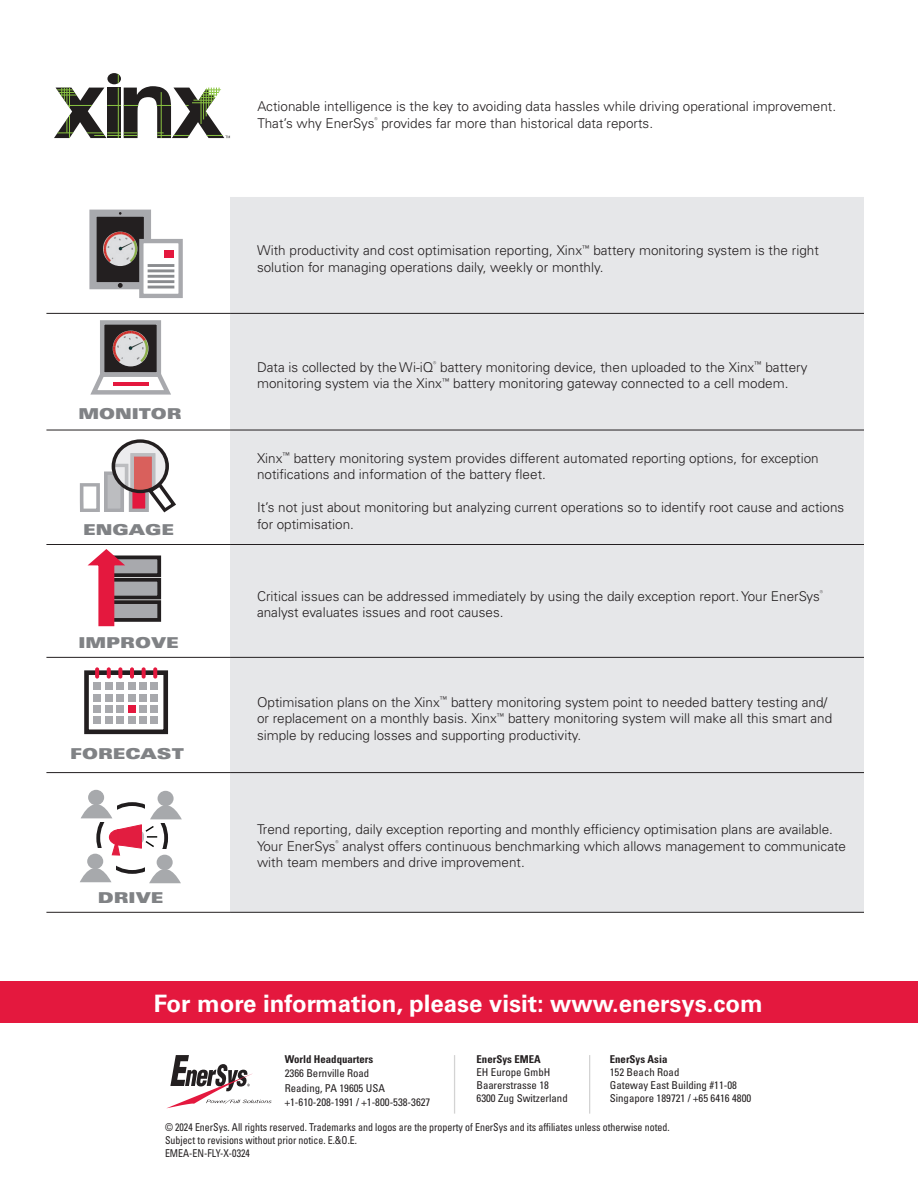
<style>
.page{position:relative;width:918px;height:1188px;background:#fff}
.page>*{position:absolute;margin:0;border:0;box-sizing:border-box;transform-origin:0 0}
.t1{font:700 24px "Univers LT Pro 65";color:#fff}
.t2{font:15px "Univers LT Pro X Black Ext";color:#808285}
.t3{font:300 13.5px/16.5px "Univers LT Pro 45";color:#231f20}
.t4{font:condensed 10.8px/12.9px "Univers LT Pro";color:#231f20}
.t5{font:condensed 10.8px/12.9px "Univers LT Pro";color:#231f20;scale:.92 1}
.t6{font:700 condensed 10.8px "Univers LT Pro";color:#231f20}
</style>
<div class="page">
<svg style="left:107px;top:73px;width:14px;height:11px"></svg>
<div style="left:107px;top:88px;width:14px;height:50px;background:#211e1e"></div>
<hr style="left:118px;top:73px;width:1px;height:65px;background:#8bc542">
<hr style="left:64px;top:105px;width:125px;height:1px;background:#8bc542">
<hr style="left:94px;top:135px;width:130px;height:1px;background:#8bc542">
<hr style="left:54px;top:132px;width:110px;height:1px;background:#8bc542">
<svg style="left:54px;top:87px;width:52px;height:51px"></svg>
<svg style="left:124px;top:86px;width:106px;height:52px"></svg>
<div style="left:230px;top:197px;width:634px;height:715px;background:#e6e7e9"></div>
<hr style="left:46px;top:313px;width:184px;height:1px;background:#231f20">
<hr style="left:230px;top:313px;width:634px;height:1px;background:#231f20">
<hr style="left:46px;top:430px;width:184px;height:1px;background:#231f20">
<hr style="left:230px;top:430px;width:634px;height:1px;background:#231f20">
<hr style="left:46px;top:544px;width:184px;height:1px;background:#231f20">
<hr style="left:230px;top:544px;width:634px;height:1px;background:#231f20">
<hr style="left:46px;top:657px;width:184px;height:1px;background:#231f20">
<hr style="left:230px;top:657px;width:634px;height:1px;background:#231f20">
<hr style="left:46px;top:772px;width:184px;height:1px;background:#231f20">
<hr style="left:230px;top:772px;width:634px;height:1px;background:#231f20">
<hr style="left:46px;top:912px;width:184px;height:1px;background:#231f20">
<hr style="left:230px;top:912px;width:634px;height:1px;background:#231f20">
<div style="left:93px;top:213px;width:54px;height:73px;background:#231f20"></div>
<div style="left:89px;top:210px;width:62px;height:79px;border:7px solid #a8a9ad"></div>
<svg style="left:118px;top:283px;width:5px;height:5px"></svg>
<img style="left:103px;top:232px;width:34px;height:34px;border-radius:17px">
<div style="left:139px;top:239px;width:44px;height:59px;background:#fff;border:4px solid #a8a9ad"></div>
<hr style="left:148px;top:264px;width:26px;height:3px;background:#8a8c8f">
<hr style="left:148px;top:269px;width:26px;height:3px;background:#8a8c8f">
<hr style="left:148px;top:275px;width:26px;height:3px;background:#8a8c8f">
<hr style="left:148px;top:280px;width:26px;height:3px;background:#8a8c8f">
<hr style="left:148px;top:286px;width:26px;height:2px;background:#8a8c8f">
<div style="left:164px;top:250px;width:10px;height:7px;background:#e4183e"></div>
<div style="left:145px;top:850px;width:40px;height:37px;background:linear-gradient(to right,#fff,#fff)"></div>
<svg style="left:80px;top:789px;width:102px;height:94px"></svg>
<div style="left:102px;top:322px;width:57px;height:53px;background:#231f20"></div>
<div style="left:100px;top:320px;width:61px;height:57px;border:4px solid #a8a9ad"></div>
<svg style="left:90px;top:369px;width:81px;height:26px"></svg>
<img style="left:113px;top:331px;width:36px;height:35px;border-radius:18px">
<svg style="left:80px;top:439px;width:96px;height:73px"></svg>
<div style="left:105px;top:557px;width:54px;height:18px;background:#a8a9ad"></div>
<div style="left:103px;top:556px;width:58px;height:21px;border:4px solid #231f20"></div>
<div style="left:105px;top:580px;width:54px;height:18px;background:#a8a9ad"></div>
<div style="left:103px;top:578px;width:58px;height:21px;border:4px solid #231f20"></div>
<div style="left:105px;top:602px;width:54px;height:18px;background:#a8a9ad"></div>
<div style="left:103px;top:600px;width:58px;height:22px;border:4px solid #231f20"></div>
<svg style="left:87px;top:549px;width:44px;height:78px"></svg>
<div style="left:84px;top:670px;width:84px;height:64px;border:5px solid #231f20"></div>
<svg style="left:95px;top:667px;width:4px;height:12px"></svg>
<svg style="left:107px;top:667px;width:4px;height:12px"></svg>
<svg style="left:118px;top:667px;width:4px;height:12px"></svg>
<svg style="left:130px;top:667px;width:4px;height:12px"></svg>
<svg style="left:142px;top:667px;width:4px;height:12px"></svg>
<svg style="left:153px;top:667px;width:4px;height:12px"></svg>
<div style="left:93px;top:682px;width:8px;height:8px;background:#a8a9ad"></div>
<div style="left:105px;top:682px;width:8px;height:8px;background:#a8a9ad"></div>
<div style="left:116px;top:682px;width:8px;height:8px;background:#a8a9ad"></div>
<div style="left:128px;top:682px;width:7px;height:8px;background:#a8a9ad"></div>
<div style="left:139px;top:682px;width:8px;height:8px;background:#a8a9ad"></div>
<div style="left:150px;top:682px;width:8px;height:8px;background:#a8a9ad"></div>
<div style="left:93px;top:694px;width:8px;height:7px;background:#a8a9ad"></div>
<div style="left:105px;top:694px;width:8px;height:7px;background:#a8a9ad"></div>
<div style="left:116px;top:694px;width:8px;height:7px;background:#a8a9ad"></div>
<div style="left:128px;top:694px;width:7px;height:7px;background:#a8a9ad"></div>
<div style="left:139px;top:694px;width:8px;height:7px;background:#a8a9ad"></div>
<div style="left:150px;top:694px;width:8px;height:7px;background:#a8a9ad"></div>
<div style="left:93px;top:705px;width:8px;height:8px;background:#a8a9ad"></div>
<div style="left:105px;top:705px;width:8px;height:8px;background:#a8a9ad"></div>
<div style="left:116px;top:705px;width:8px;height:8px;background:#a8a9ad"></div>
<div style="left:128px;top:705px;width:7px;height:8px;background:#e4183e"></div>
<div style="left:139px;top:705px;width:8px;height:8px;background:#a8a9ad"></div>
<div style="left:150px;top:705px;width:8px;height:8px;background:#a8a9ad"></div>
<div style="left:93px;top:716px;width:8px;height:8px;background:#a8a9ad"></div>
<div style="left:105px;top:716px;width:8px;height:8px;background:#a8a9ad"></div>
<div style="left:116px;top:716px;width:8px;height:8px;background:#a8a9ad"></div>
<div style="left:128px;top:716px;width:7px;height:8px;background:#a8a9ad"></div>
<div style="left:139px;top:716px;width:8px;height:8px;background:#a8a9ad"></div>
<div style="left:150px;top:716px;width:8px;height:8px;background:#a8a9ad"></div>
<hr style="left:454px;top:1055px;width:1px;height:59px;background:#231f20">
<hr style="left:589px;top:1055px;width:1px;height:59px;background:#231f20">
<svg style="left:167px;top:1055px;width:105px;height:53px"></svg>
<div style="left:0;top:981px;width:918px;height:42px;background:#e4183e"></div>
<p class="t3" style="left:258px;top:98px;width:580px">Actionable intelligence is the key to avoiding data hassles while driving operational improvement.<br>That’s why EnerSys<sup>®</sup> provides far more than historical data reports.</p>
<p class="t3" style="left:257px;top:242px;width:563px">With productivity and cost optimisation reporting, Xinx<sup>™</sup> battery monitoring system is the right solution for managing operations daily, weekly or monthly.</p>
<p class="t2" style="left:79px;top:405px;width:105px">MONITOR</p>
<p class="t2" style="left:83px;top:521px;width:92px">ENGAGE</p>
<p class="t2" style="left:78px;top:634px;width:102px">IMPROVE</p>
<p class="t2" style="left:70px;top:745px;width:115px">FORECAST</p>
<p class="t2" style="left:98px;top:889px;width:67px">DRIVE</p>
<p class="t3" style="left:257px;top:358px;width:552px">Data is collected by the Wi-iQ<sup>®</sup> battery monitoring device, then uploaded to the Xinx<sup>™</sup> battery monitoring system via the Xinx<sup>™</sup> battery monitoring gateway connected to a cell modem.</p>
<p class="t3" style="left:257px;top:449px;width:563px">Xinx<sup>™</sup> battery monitoring system provides different automated reporting options, for exception notifications and information of the battery fleet.</p>
<p class="t3" style="left:257px;top:499px;width:589px">It’s not just about monitoring but analyzing current operations so to identify root cause and actions for optimisation.</p>
<p class="t3" style="left:257px;top:588px;width:567px">Critical issues can be addressed immediately by using the daily exception report. Your EnerSys<sup>® </sup>analyst evaluates issues and root causes.</p>
<p class="t3" style="left:257px;top:693px;width:577px">Optimisation plans on the Xinx<sup>™</sup> battery monitoring system point to needed battery testing and/ or replacement on a monthly basis. Xinx<sup>™</sup> battery monitoring system will make all this smart and simple by reducing losses and supporting productivity.</p>
<p class="t3" style="left:257px;top:821px;width:591px">Trend reporting, daily exception reporting and monthly efficiency optimisation plans are available.<br>Your EnerSys<sup>®</sup> analyst offers continuous benchmarking which allows management to communicate with team members and drive improvement.</p>
<h1 class="t1" style="left:154px;top:986px;width:611px">For more information, please visit: www.enersys.com</h1>
<p class="t6" style="left:285px;top:1052px;width:90px">World Headquarters</p>
<p class="t4" style="left:285px;top:1066px;width:147px;line-height:14.4px">2366 Bernville Road<br>Reading, PA 19605 USA +1-610-208-1991 / +1-800-538-3627</p>
<p class="t6" style="left:477px;top:1052px;width:66px">EnerSys EMEA</p>
<p class="t4" style="left:477px;top:1065px;width:93px">EH Europe GmbH<br>Baarerstrasse 18<br>6300 Zug Switzerland</p>
<p class="t6" style="left:610px;top:1052px;width:59px">EnerSys Asia</p>
<p class="t4" style="left:610px;top:1065px;width:143px">152 Beach Road<br>Gateway East Building #11-08<br>Singapore 189721 / +65 6416 4800</p>
<p class="t5" style="left:165px;top:1120px;width:550px">© 2024 EnerSys. All rights reserved. Trademarks and logos are the property of EnerSys and its affiliates unless otherwise noted.<br>Subject to revisions without prior notice. E.&amp;O.E.<br>EMEA-EN-FLY-X-0324</p>
</div>
